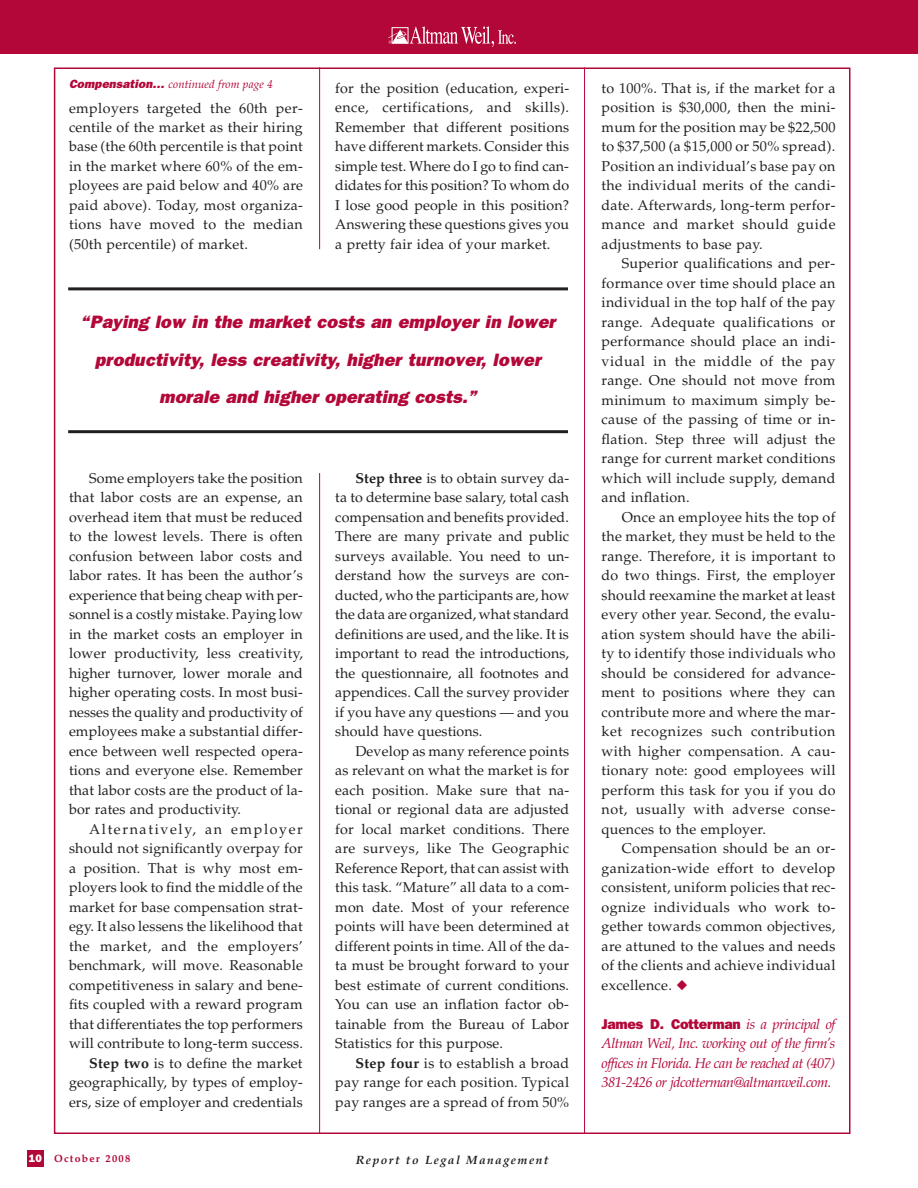
<style>
.page{position:relative;width:918px;height:1188px;background:#fff}
.page>*{position:absolute;margin:0;border:0;box-sizing:border-box;transform-origin:0 0}
.t1{font:italic 800 18px/37.5px "Franklin Gothic";letter-spacing:.005em;color:#b30738;text-align:center}
.t2{font:14.25px/19.5px "Palatino";letter-spacing:.015em;color:#231f20;text-align:justify}
.t3{font:italic 14.25px/19.5px "Palatino";letter-spacing:-.035em;color:#b30738;text-align:justify}
.t4{font:800 14.25px "Franklin Gothic";letter-spacing:-.025em;color:#b30738}
.t5{font:italic 700 12px "Palatino";letter-spacing:.12em;color:#231f20}
.t6{font:italic 11.4px "Palatino";letter-spacing:.005em;color:#b30738}
.t7{font:700 10.5px "Palatino";letter-spacing:.12em;color:#b30738}
.s1{font-family:"Franklin Gothic";font-weight:800;font-size:12px}
.s2{font-weight:700}
.s3{font-family:"Franklin Gothic";font-weight:800;font-size:10.8px;color:#fff}
.s4{font-family:"Monotype Sorts";color:#b30738}
.s5{font-family:"Palatino";font-weight:400;font-style:italic}
</style>
<div class="page">
<div style="left:0;top:0;width:918px;height:54px;background:#b30738"></div>
<div style="left:27px;top:1150px;width:16px;height:16px;background:#b30738"></div>
<svg style="left:388px;top:26px;width:128px;height:21px"></svg>
<hr style="left:319px;top:473px;width:1px;height:661px;background:#b30738">
<hr style="left:584px;top:68px;width:1px;height:1066px;background:#b30738">
<hr style="left:68px;top:287px;width:500px;height:3px;background:#231f20">
<hr style="left:68px;top:430px;width:500px;height:3px;background:#231f20">
<hr style="left:319px;top:68px;width:1px;height:181px;background:#b30738">
<p class="t6" style="left:69px;top:79px;width:206px"><span class="s1">Compensation…</span> continued from page 4</p>
<p class="t2" style="left:69px;top:100px;width:235px">employers targeted the 60th per&shy;centile of the market as their hiring base (the 60th percentile is that point in the market where 60% of the em&shy;ployees are paid below and 40% are paid above). Today, most organiza&shy;tions have moved to the median (50th percentile) of market.</p>
<p class="t2" style="left:335px;top:80px;width:235px">for the position (education, experi&shy;ence, certifications, and skills).<br>Remember that different positions have different markets. Consider this simple test. Where do I go to find can&shy;didates for this position? To whom do I lose good people in this position?<br>Answering these questions gives you a pretty fair idea of your market.</p>
<p class="t1" style="left:80px;top:305px;width:480px">“Paying low in the market costs an employer in lower productivity, less creativity, higher turnover, lower morale and higher operating costs.”</p>
<p class="t2" style="left:69px;top:470px;width:235px;text-indent:20px">Some employers take the position that labor costs are an expense, an overhead item that must be reduced to the lowest levels. There is often confusion between labor costs and labor rates. It has been the author’s experience that being cheap with per&shy;sonnel is a costly mistake. Paying low in the market costs an employer in lower productivity, less creativity, higher turnover, lower morale and higher operating costs. In most busi&shy;nesses the quality and productivity of employees make a substantial differ&shy;ence between well respected opera&shy;tions and everyone else. Remember that labor costs are the product of la&shy;bor rates and productivity.</p>
<p class="t2" style="left:69px;top:821px;width:235px;text-align:right">Alternatively, an employer should not significantly overpay for a position. That is why most em&shy;ployers look to find the middle of the market for base compensation strat&shy;egy. It also lessens the likelihood that the market, and the employers’ benchmark, will move. Reasonable competitiveness in salary and bene&shy;fits coupled with a reward program that differentiates the top performers will contribute to long-term success.<br><span class="s2">Step two</span> is to define the market geographically, by types of employ&shy;ers, size of employer and credentials</p>
<p class="t2" style="left:335px;top:470px;width:235px;text-indent:20px"><span class="s2">Step three</span> is to obtain survey da&shy;ta to determine base salary, total cash compensation and benefits provided.<br>There are many private and public surveys available. You need to un&shy;derstand how the surveys are con&shy;ducted, who the participants are, how the data are organized, what standard definitions are used, and the like. It is important to read the introductions, the questionnaire, all footnotes and appendices. Call the survey provider if you have any questions — and you should have questions.</p>
<p class="t2" style="left:335px;top:743px;width:235px;text-indent:20px">Develop as many reference points as relevant on what the market is for each position. Make sure that na&shy;tional or regional data are adjusted for local market conditions. There are surveys, like The Geographic Reference Report, that can assist with this task. “Mature” all data to a com&shy;mon date. Most of your reference points will have been determined at different points in time. All of the da&shy;ta must be brought forward to your best estimate of current conditions.<br>You can use an inflation factor ob&shy;tainable from the Bureau of Labor Statistics for this purpose.</p>
<p class="t2" style="left:335px;top:1055px;width:235px;text-indent:20px"><span class="s2">Step four</span> is to establish a broad pay range for each position. Typical pay ranges are a spread of from 50%</p>
<p class="t7" style="left:29px;top:1154px;width:103px"><span class="s3">10</span> October 2008</p>
<p class="t5" style="left:356px;top:1155px;width:194px">Report to Legal Management</p>
<p class="t2" style="left:602px;top:80px;width:235px">to 100%. That is, if the market for a position is $30,000, then the mini&shy;mum for the position may be $22,500 to $37,500 (a $15,000 or 50% spread).<br>Position an individual’s base pay on the individual merits of the candi&shy;date. Afterwards, long-term perfor&shy;mance and market should guide adjustments to base pay.</p>
<p class="t2" style="left:602px;top:256px;width:235px;text-indent:20px">Superior qualifications and per&shy;formance over time should place an individual in the top half of the pay range. Adequate qualifications or performance should place an indi&shy;vidual in the middle of the pay range. One should not move from minimum to maximum simply be&shy;cause of the passing of time or in&shy;flation. Step three will adjust the range for current market conditions which will include supply, demand and inflation.</p>
<p class="t2" style="left:602px;top:509px;width:235px;text-indent:20px">Once an employee hits the top of the market, they must be held to the range. Therefore, it is important to do two things. First, the employer should reexamine the market at least every other year. Second, the evalu&shy;ation system should have the abili&shy;ty to identify those individuals who should be considered for advance&shy;ment to positions where they can contribute more and where the mar&shy;ket recognizes such contribution with higher compensation. A cau&shy;tionary note: good employees will perform this task for you if you do not, usually with adverse conse&shy;quences to the employer.</p>
<p class="t2" style="left:602px;top:840px;width:235px;text-indent:20px">Compensation should be an or&shy;ganization-wide effort to develop consistent, uniform policies that rec&shy;ognize individuals who work to&shy;gether towards common objectives, are attuned to the values and needs of the clients and achieve individual excellence. <span class="s4">◆</span></p>
<p class="t4" style="left:602px;top:1019px;width:235px">James D. Cotterman <span class="s5">is a principal of</span></p>
<p class="t3" style="left:602px;top:1035px;width:235px">Altman Weil, Inc. working out of the firm’s offices in Florida. He can be reached at (407)<br>381-2426 or jdcotterman@altmanweil.com.</p>
</div>
